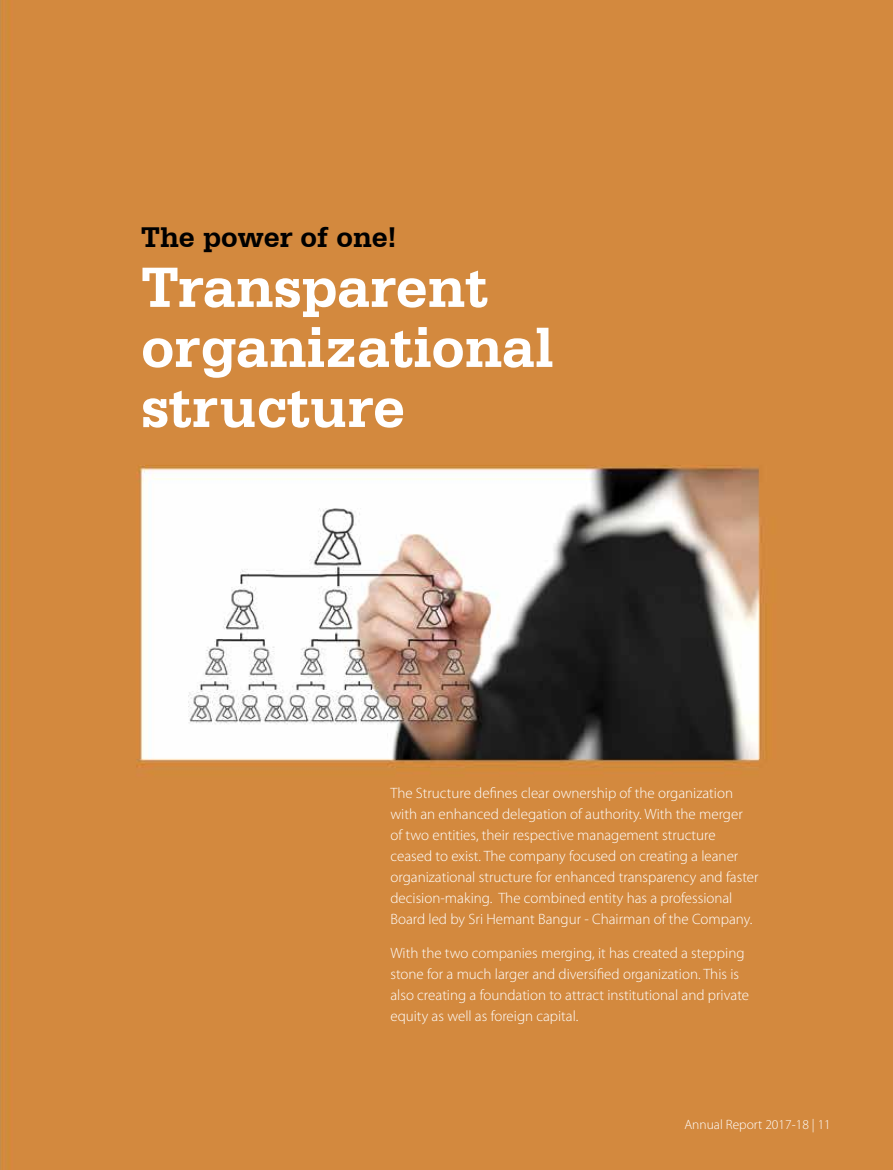
<style>
.page{position:relative;width:893px;height:1170px;background:#fff}
.page>*{position:absolute;margin:0;border:0;box-sizing:border-box;transform-origin:0 0}
.t1{font:700 60px/60px "Serifa BT";color:#fff}
.t2{font:700 30px "Serifa BT";color:#000}
.t3{font:300 15px/21px "Myriad Pro";color:#fff}
.t4{font:300 13.5px "Myriad Pro";color:#fff}
</style>
<div class="page">
<img style="left:0;top:0;width:893px;height:1169px">
<h2 class="t2" style="left:141px;top:218px;width:257px">The power of one!</h2>
<h1 class="t1" style="left:141px;top:255px;width:414px">Transparent organizational structure</h1>
<p class="t3" style="left:390px;top:783px;width:370px">The Structure defines clear ownership of the organization with an enhanced delegation of authority. With the merger<br>of two entities, their respective management structure ceased to exist. The company focused on creating a leaner organizational structure for enhanced transparency and faster decision-making. The combined entity has a professional Board led by Sri Hemant Bangur - Chairman of the Company.</p>
<p class="t3" style="left:390px;top:942px;width:360px">With the two companies merging, it has created a stepping stone for a much larger and diversified organization. This is also creating a foundation to attract institutional and private equity as well as foreign capital.</p>
<p class="t4" style="left:684px;top:1117px;width:148px">Annual Report 2017-18 | 11</p>
</div>
